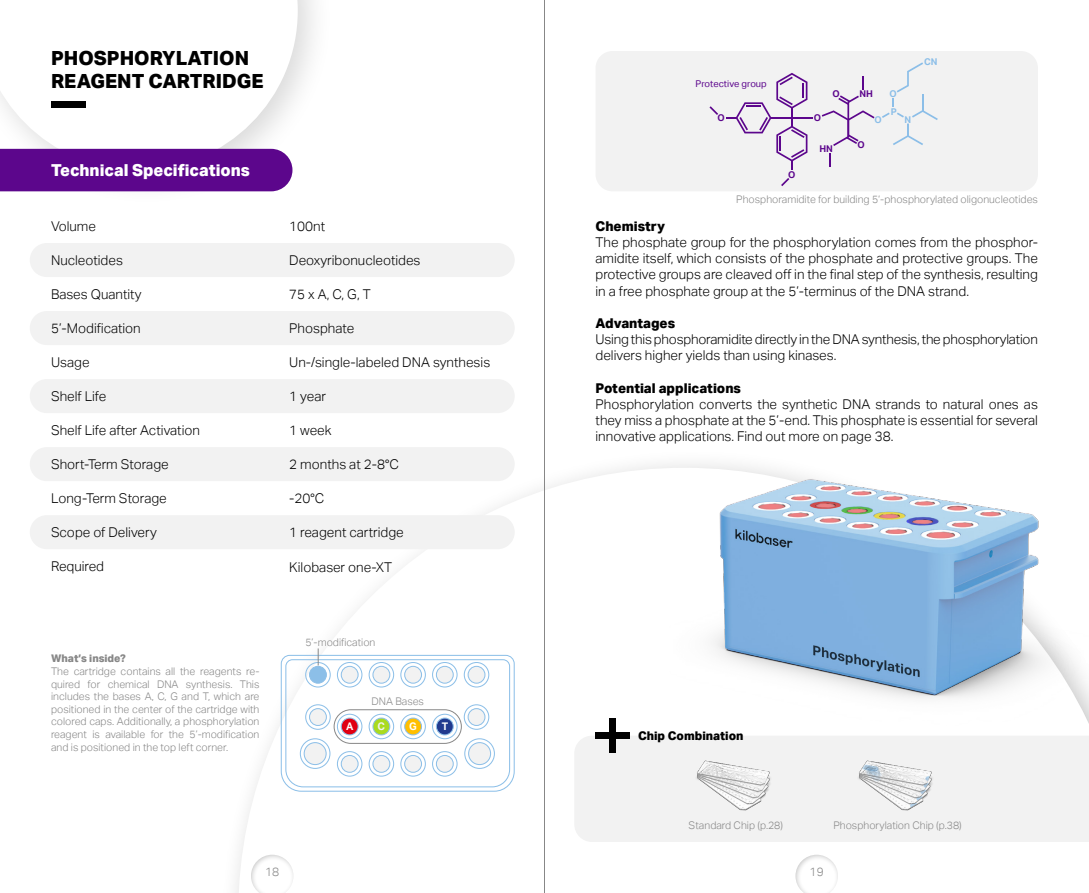
<style>
.page{position:relative;width:1089px;height:893px;background:#fff}
.page>*{position:absolute;margin:0;border:0;box-sizing:border-box;transform-origin:0 0}
.t1{font:800 19.5px/23.4px "Aktiv Grotesk";color:#000}
.t2{font:800 16.5px "Aktiv Grotesk";color:#fff}
.t3{font:300 13.5px/16.2px "Aktiv Grotesk";color:#000;text-align:justify}
.t4{font:800 13.5px "Aktiv Grotesk";color:#000}
.t5{font:800 12px "Aktiv Grotesk";color:#000}
.t6{font:300 12px "Aktiv Grotesk";color:#878787}
.t7{font:300 10.5px/12.6px "Aktiv Grotesk";color:#878787;text-align:justify}
.t8{font:800 10.5px "Aktiv Grotesk";color:#878787}
.t9{font:700 10.5px "Aktiv Grotesk";color:#fff}
.t10{font:700 10.5px "Aktiv Grotesk";color:#f2f2f2}
.t11{font:9.3px "Aktiv Grotesk";color:#5c068c}
.t12{font:700 9.3px "Aktiv Grotesk";color:#5c068c}
.t13{font:700 9.3px/17.4px "Aktiv Grotesk";color:#8bbee8}
</style>
<div class="page">
<div style="left:0;top:0;width:334px;height:206px;background:#000;opacity:.15"></div>
<svg style="left:0;top:0;width:298px;height:170px"></svg>
<div style="left:575px;top:736px;width:514px;height:106px;background:#f2f2f2"></div>
<div style="left:595px;top:51px;width:442px;height:140px;background:#f2f2f2;border-radius:17px"></div>
<svg style="left:882px;top:62px;width:55px;height:83px"></svg>
<svg style="left:709px;top:106px;width:9px;height:9px"></svg>
<svg style="left:781px;top:178px;width:8px;height:8px"></svg>
<svg style="left:829px;top:154px;width:1px;height:13px"></svg>
<svg style="left:821px;top:76px;width:53px;height:70px"></svg>
<svg style="left:726px;top:73px;width:81px;height:97px"></svg>
<hr style="left:770px;top:117px;width:43px;height:2px;background:#5c068c">
<img style="left:669px;top:463px;width:420px;height:336px">
<svg style="left:281px;top:648px;width:233px;height:144px"></svg>
<img style="left:837px;top:748px;width:121px;height:67px">
<img style="left:675px;top:748px;width:121px;height:67px">
<div style="left:0;top:149px;width:292px;height:42px;background:#5c068c"></div>
<div style="left:30px;top:243px;width:484px;height:34px;background:#f2f2f2;border-radius:17px"></div>
<div style="left:30px;top:311px;width:484px;height:34px;background:#f2f2f2;border-radius:17px"></div>
<div style="left:30px;top:379px;width:484px;height:34px;background:#f2f2f2;border-radius:17px"></div>
<div style="left:30px;top:447px;width:484px;height:34px;background:#f2f2f2;border-radius:17px"></div>
<div style="left:30px;top:515px;width:484px;height:34px;background:#f2f2f2;border-radius:17px"></div>
<div style="left:595px;top:732px;width:34px;height:7px;background:#000"></div>
<div style="left:609px;top:719px;width:6px;height:34px;background:#000"></div>
<div style="left:237px;top:844px;width:68px;height:49px;background:#000;opacity:.25"></div>
<div style="left:781px;top:844px;width:68px;height:49px;background:#000;opacity:.25"></div>
<div style="left:51px;top:101px;width:34px;height:6px;background:#000"></div>
<hr style="left:544px;top:0;width:1px;height:893px;background:#878787">
<h1 class="t1" style="left:51px;top:47px;width:214px">PHOSPHORYLATION<br>REAGENT CARTRIDGE</h1>
<p class="t2" style="left:51px;top:161px;width:200px">Technical Specifications</p>
<p class="t3" style="left:51px;top:218px;width:46px">Volume</p>
<p class="t3" style="left:51px;top:252px;width:73px">Nucleotides</p>
<p class="t3" style="left:51px;top:287px;width:92px">Bases Quantity</p>
<p class="t3" style="left:51px;top:321px;width:91px">5’-Modification</p>
<p class="t3" style="left:51px;top:355px;width:40px">Usage</p>
<p class="t3" style="left:51px;top:389px;width:57px">Shelf Life</p>
<p class="t3" style="left:51px;top:423px;width:150px">Shelf Life after Activation</p>
<p class="t3" style="left:51px;top:457px;width:119px">Short-Term Storage</p>
<p class="t3" style="left:51px;top:491px;width:117px">Long-Term Storage</p>
<p class="t3" style="left:51px;top:525px;width:107px">Scope of Delivery</p>
<p class="t3" style="left:51px;top:559px;width:55px">Required</p>
<p class="t8" style="left:51px;top:653px;width:76px">What’s inside?</p>
<p class="t7" style="left:51px;top:665px;width:210px">The cartridge contains all the reagents re&shy;quired for chemical DNA synthesis. This includes the bases A, C, G and T, which are positioned in the center of the cartridge with colored caps. Additionally, a phosphorylation reagent is available for the 5’-modification and is positioned in the top left corner.</p>
<p class="t3" style="left:289px;top:219px;width:37px">100nt</p>
<p class="t3" style="left:289px;top:253px;width:133px">Deoxyribonucleotides</p>
<p class="t3" style="left:289px;top:287px;width:83px">75 x A, C, G, T</p>
<p class="t3" style="left:289px;top:321px;width:67px">Phosphate</p>
<p class="t3" style="left:289px;top:355px;width:202px">Un-/single-labeled DNA synthesis</p>
<p class="t3" style="left:289px;top:389px;width:38px">1 year</p>
<p class="t3" style="left:289px;top:423px;width:44px">1 week</p>
<p class="t3" style="left:289px;top:457px;width:111px">2 months at 2-8°C</p>
<p class="t3" style="left:289px;top:491px;width:37px">-20°C</p>
<p class="t3" style="left:289px;top:525px;width:116px">1 reagent cartridge</p>
<p class="t3" style="left:289px;top:559px;width:104px">Kilobaser one-XT</p>
<p class="t7" style="left:305px;top:636px;width:71px">5’-modification</p>
<p class="t7" style="left:371px;top:695px;width:54px">DNA Bases</p>
<p class="t9" style="left:346px;top:720px;width:9px">A</p>
<p class="t10" style="left:377px;top:720px;width:9px">C</p>
<p class="t9" style="left:409px;top:720px;width:9px">G</p>
<p class="t9" style="left:442px;top:720px;width:8px">T</p>
<p class="t11" style="left:695px;top:78px;width:73px">Protective group</p>
<p class="t12" style="left:717px;top:113px;width:9px">O</p>
<p class="t12" style="left:814px;top:113px;width:9px">O</p>
<p class="t12" style="left:832px;top:89px;width:9px">O</p>
<p class="t12" style="left:859px;top:89px;width:15px">NH</p>
<p class="t13" style="left:874px;top:111px;width:9px">O</p>
<p class="t12" style="left:788px;top:169px;width:9px">O</p>
<p class="t12" style="left:819px;top:144px;width:15px">HN</p>
<p class="t12" style="left:857px;top:139px;width:9px">O</p>
<p class="t13" style="left:889px;top:85px;width:9px">O<br>P</p>
<p class="t13" style="left:904px;top:111px;width:8px">N</p>
<p class="t13" style="left:924px;top:53px;width:15px">CN</p>
<p class="t7" style="left:736px;top:193px;width:303px">Phosphoramidite for building 5‘-phosphorylated oligonucleotides</p>
<p class="t4" style="left:595px;top:218px;width:71px">Chemistry</p>
<p class="t3" style="left:595px;top:234px;width:444px">The phosphate group for the phosphorylation comes from the phosphor&shy;amidite itself, which consists of the phosphate and protective groups. The protective groups are cleaved off in the final step of the synthesis, resulting in a free phosphate group at the 5’-terminus of the DNA strand.</p>
<p class="t4" style="left:595px;top:315px;width:81px">Advantages</p>
<p class="t3" style="left:595px;top:331px;width:444px">Using this phosphoramidite directly in the DNA synthesis, the phosphorylation delivers higher yields than using kinases.</p>
<p class="t4" style="left:595px;top:380px;width:147px">Potential applications</p>
<p class="t3" style="left:595px;top:396px;width:444px">Phosphorylation converts the synthetic DNA strands to natural ones as they miss a phosphate at the 5’-end. This phosphate is essential for several innovative applications. Find out more on page 38.</p>
<p class="t5" style="left:638px;top:729px;width:107px">Chip Combination</p>
<p class="t7" style="left:688px;top:819px;width:96px">Standard Chip (p.28)</p>
<p class="t7" style="left:833px;top:819px;width:130px">Phosphorylation Chip (p.38)</p>
<p class="t6" style="left:265px;top:865px;width:16px">18</p>
<p class="t6" style="left:809px;top:865px;width:16px">19</p>
</div>
